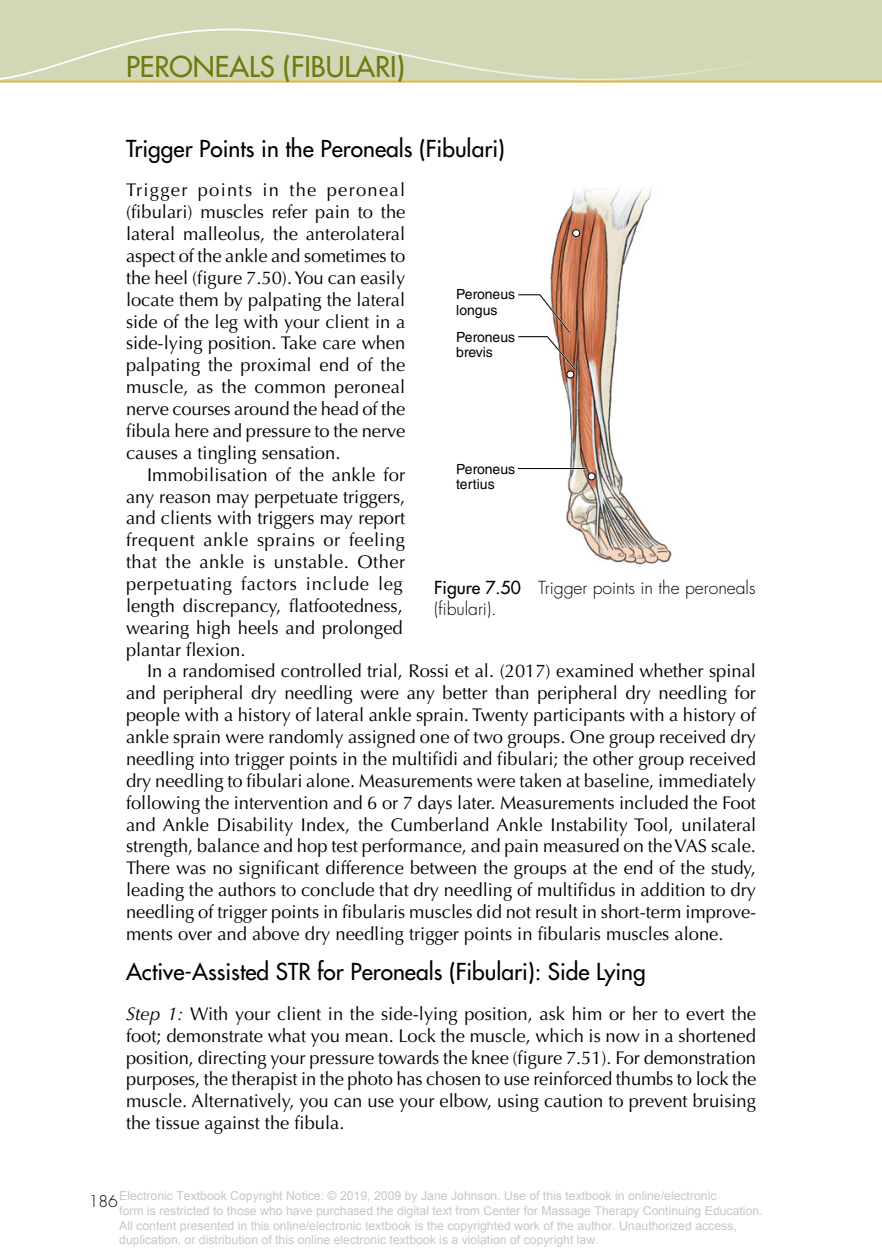
<style>
.page{position:relative;width:882px;height:1260px;background:#fff}
.page>*{position:absolute;margin:0;border:0;box-sizing:border-box;transform-origin:0 0}
.t1{font:500 28px "Futura Std";color:#6d7b10}
.t2{font:500 22.75px "Futura Std";color:#000}
.t3{font:18.38px/21.9px "Optima LT Std";color:#000;text-align:justify}
.t4{font:300 17.5px/21px "Futura Std";color:#000}
.t5{font:300 15.75px "Futura Std";color:#000}
.t6{font:14px/15.8px "Helvetica LT Std";color:#000}
.t7{font:12.25px/14.7px "Arial";color:#c7c7c9}
.s1{font-style:italic}
.s2{font-weight:500}
</style>
<div class="page">
<div style="left:0;top:0;width:882px;height:82px;background:#d3d7b5"></div>
<svg style="left:0;top:28px;width:880px;height:53px"></svg>
<hr style="left:0;top:81px;width:882px;height:1px;background:#faa81a">
<img style="left:550px;top:188px;width:122px;height:377px">
<hr style="left:518px;top:468px;width:68px;height:1px;background:#000">
<svg style="left:518px;top:293px;width:60px;height:79px"></svg>
<div style="left:573px;top:230px;width:7px;height:7px;background:#fff;border-radius:50%"></div>
<div style="left:572px;top:229px;width:8px;height:8px;border:1px solid #000;border-radius:50%"></div>
<div style="left:567px;top:371px;width:7px;height:7px;background:#fff;border-radius:50%"></div>
<div style="left:566px;top:371px;width:8px;height:7px;border:1px solid #000;border-radius:50%"></div>
<div style="left:588px;top:473px;width:7px;height:7px;background:#fff;border-radius:50%"></div>
<div style="left:588px;top:472px;width:7px;height:8px;border:1px solid #000;border-radius:50%"></div>
<h1 class="t1" style="left:126px;top:49px;width:280px">PERONEALS (FIBULARI)</h1>
<p class="t2" style="left:126px;top:134px;width:380px">Trigger Points in the Peroneals (Fibulari)</p>
<p class="t3" style="left:126px;top:180px;width:281px">Trigger points in the peroneal (fibulari) muscles refer pain to the lateral malleolus, the anterolateral aspect of the ankle and sometimes to the heel (figure 7.50). You can easily locate them by palpating the lateral side of the leg with your client in a side-lying position. Take care when palpating the proximal end of the muscle, as the common peroneal nerve courses around the head of the fibula here and pressure to the nerve causes a tingling sensation.</p>
<p class="t3" style="left:126px;top:464px;width:281px;text-align:left;text-indent:21px">Immobilisation of the ankle for any reason may perpetuate triggers, and clients with triggers may report frequent ankle sprains or feeling that the ankle is unstable. Other perpetuating factors include leg length discrepancy, flatfootedness, wearing high heels and prolonged plantar flexion.</p>
<p class="t3" style="left:126px;top:661px;width:632px;text-indent:21px">In a randomised controlled trial, Rossi et al. (2017) examined whether spinal and peripheral dry needling were any better than peripheral dry needling for people with a history of lateral ankle sprain. Twenty participants with a history of ankle sprain were randomly assigned one of two groups. One group received dry needling into trigger points in the multifidi and fibulari; the other group received dry needling to fibulari alone. Measurements were taken at baseline, immediately following the intervention and 6 or 7 days later. Measurements included the Foot and Ankle Disability Index, the Cumberland Ankle Instability Tool, unilateral strength, balance and hop test performance, and pain measured on the VAS scale.<br>There was no significant difference between the groups at the end of the study, leading the authors to conclude that dry needling of multifidus in addition to dry needling of trigger points in fibularis muscles did not result in short-term improve&shy;ments over and above dry needling trigger points in fibularis muscles alone.</p>
<p class="t2" style="left:126px;top:958px;width:521px">Active-Assisted STR for Peroneals (Fibulari): Side Lying</p>
<p class="t3" style="left:126px;top:1003px;width:632px"><span class="s1">Step 1:</span> With your client in the side-lying position, ask him or her to evert the foot; demonstrate what you mean. Lock the muscle, which is now in a shortened position, directing your pressure towards the knee (figure 7.51). For demonstration purposes, the therapist in the photo has chosen to use reinforced thumbs to lock the muscle. Alternatively, you can use your elbow, using caution to prevent bruising the tissue against the fibula.</p>
<p class="t6" style="left:456px;top:286px;width:60px">Peroneus longus</p>
<p class="t6" style="left:456px;top:329px;width:60px">Peroneus brevis</p>
<p class="t6" style="left:456px;top:461px;width:60px">Peroneus tertius</p>
<p class="t4" style="left:434px;top:578px;width:323px"><span class="s2">Figure 7.50</span> Trigger points in the peroneals (fibulari).</p>
<p class="t7" style="left:119px;top:1189px;width:645px">Electronic Textbook Copyright Notice: © 2019, 2009 by Jane Johnson. Use of this textbook in online/electronic<br>form is restricted to those who have purchased the digital text from Center for Massage Therapy Continuing Education.<br>All content presented in this online/electronic textbook is the copyrighted work of the author. Unauthorized access, duplication, or distribution of this online electronic textbook is a violation of copyright law.</p>
<p class="t5" style="left:89px;top:1192px;width:31px">186</p>
</div>
